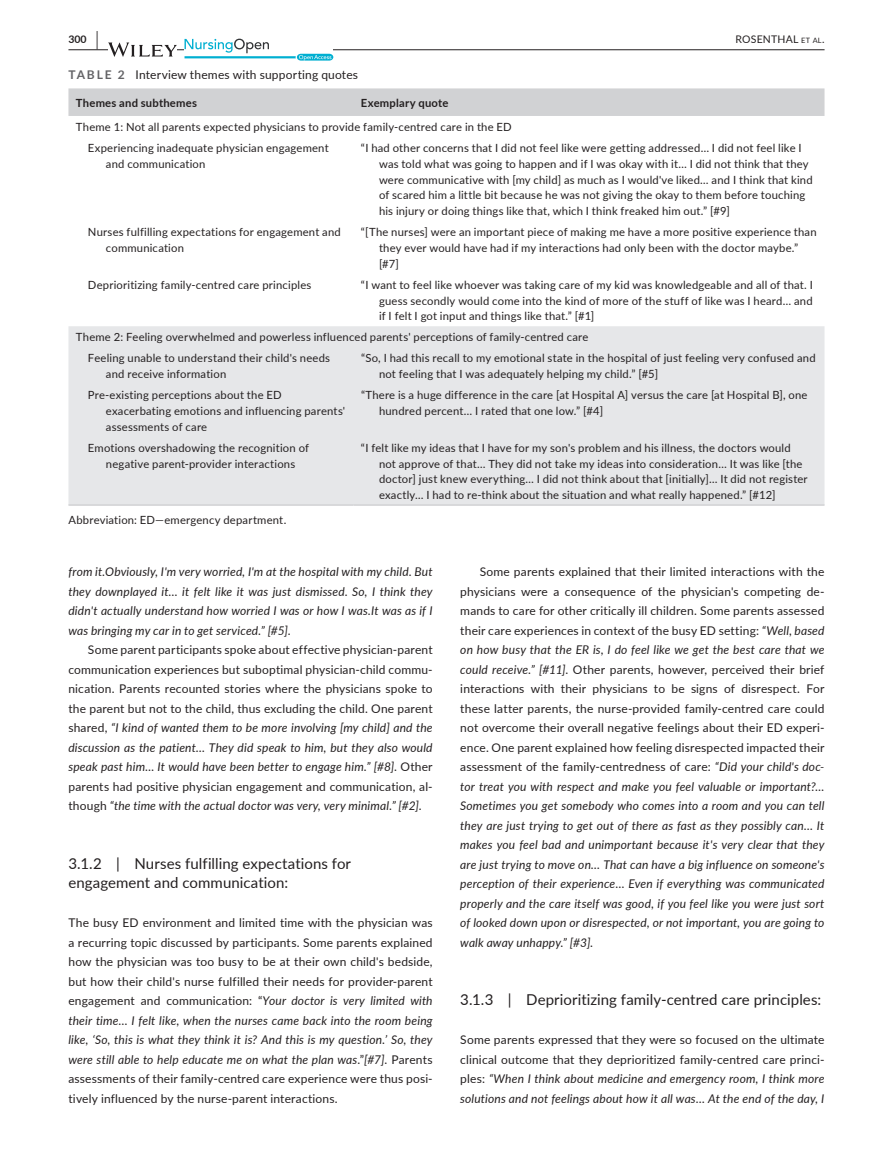
<style>
.page{position:relative;width:893px;height:1174px;background:#fff}
.page>*{position:absolute;margin:0;border:0;box-sizing:border-box;transform-origin:0 0}
.t1{font:15px/19.5px "Lato";letter-spacing:.005em;color:#231f20}
.t2{font:12px/19.5px "Lato";letter-spacing:.015em;color:#231f20;text-align:justify}
.t3{font:italic 12px/19.5px "Lato";letter-spacing:.015em;color:#231f20;text-align:justify}
.t4{font:11.25px/15.8px "Lato";letter-spacing:.015em;color:#231f20}
.t5{font:700 11.25px "Lato";letter-spacing:.02em;color:#231f20}
.t6{font:10.5px "Lato";letter-spacing:.02em;color:#231f20}
.t7{font:700 10.5px "Lato";color:#231f20}
.s1{font-size:19.5px}
.s2{font-size:7.35px}
.s3{font-weight:700;color:#636366}
.s4{font-style:normal}
.s5{font-style:italic}
</style>
<div class="page">
<hr style="left:68px;top:49px;width:756px;height:1px;background:#231f20">
<svg style="left:108px;top:42px;width:69px;height:15px"></svg>
<svg style="left:185px;top:39px;width:148px;height:22px"></svg>
<div style="left:68px;top:88px;width:756px;height:28px;background:#d1d2d4"></div>
<div style="left:68px;top:326px;width:756px;height:178px;background:#e6e7e9"></div>
<hr style="left:68px;top:504px;width:285px;height:2px;background:#d1d2d4">
<hr style="left:353px;top:504px;width:471px;height:2px;background:#d1d2d4">
<p class="t7" style="left:68px;top:31px;width:31px">300 <span class="s1">|</span></p>
<p class="t6" style="left:736px;top:31px;width:90px">ROSENTHAL <span class="s2">et al</span>.</p>
<p class="t2" style="left:68px;top:64px;width:291px"><span class="s3">TABLE 2</span> Interview themes with supporting quotes</p>
<p class="t5" style="left:76px;top:94px;width:123px">Themes and subthemes</p>
<p class="t5" style="left:361px;top:94px;width:89px">Exemplary quote</p>
<p class="t4" style="left:88px;top:116px;width:425px;line-height:21px;text-indent:-12px">Theme 1: Not all parents expected physicians to provide family-centred care in the ED<br>Experiencing inadequate physician engagement</p>
<p class="t4" style="left:106px;top:155px;width:101px">and communication</p>
<p class="t4" style="left:379px;top:140px;width:435px;text-indent:-18px">“I had other concerns that I did not feel like were getting addressed… I did not feel like I was told what was going to happen and if I was okay with it… I did not think that they were communicative with [my child] as much as I would've liked… and I think that kind of scared him a little bit because he was not giving the okay to them before touching his injury or doing things like that, which I think freaked him out.” [#9]</p>
<p class="t4" style="left:106px;top:224px;width:236px;text-indent:-18px">Nurses fulfilling expectations for engagement and communication</p>
<p class="t4" style="left:379px;top:224px;width:439px;text-indent:-18px">“[The nurses] were an important piece of making me have a more positive experience than they ever would have had if my interactions had only been with the doctor maybe.” [#7]</p>
<p class="t4" style="left:88px;top:276px;width:225px">Deprioritizing family-centred care principles</p>
<p class="t4" style="left:379px;top:276px;width:435px;text-align:justify;text-indent:-18px">“I want to feel like whoever was taking care of my kid was knowledgeable and all of that. I guess secondly would come into the kind of more of the stuff of like was I heard… and if I felt I got input and things like that.” [#1]</p>
<p class="t4" style="left:88px;top:326px;width:502px;line-height:21px;text-indent:-12px">Theme 2: Feeling overwhelmed and powerless influenced parents' perceptions of family-centred care<br>Feeling unable to understand their child's needs</p>
<p class="t4" style="left:106px;top:366px;width:122px">and receive information</p>
<p class="t4" style="left:379px;top:350px;width:438px;text-indent:-18px">“So, I had this recall to my emotional state in the hospital of just feeling very confused and not feeling that I was adequately helping my child.” [#5]</p>
<p class="t4" style="left:106px;top:387px;width:241px;text-indent:-18px">Pre-existing perceptions about the ED exacerbating emotions and influencing parents' assessments of care</p>
<p class="t4" style="left:379px;top:387px;width:430px;text-indent:-18px">“There is a huge difference in the care [at Hospital A] versus the care [at Hospital B], one hundred percent… I rated that one low.” [#4]</p>
<p class="t4" style="left:88px;top:439px;width:223px;text-align:center">Emotions overshadowing the recognition of negative parent-provider interactions</p>
<p class="t4" style="left:379px;top:439px;width:430px;text-indent:-18px">“I felt like my ideas that I have for my son's problem and his illness, the doctors would not approve of that… They did not take my ideas into consideration… It was like [the doctor] just knew everything… I did not think about that [initially]… It did not register exactly… I had to re-think about the situation and what really happened.” [#12]</p>
<p class="t4" style="left:68px;top:511px;width:219px">Abbreviation: ED—emergency department.</p>
<p class="t3" style="left:68px;top:561px;width:366px">from it.Obviously, I'm very worried, I'm at the hospital with my child. But they downplayed it… it felt like it was just dismissed. So, I think they didn't actually understand how worried I was or how I was.It was as if I was bringing my car in to get serviced.” [#5]<span class="s4">.</span></p>
<p class="t2" style="left:68px;top:639px;width:366px;text-indent:20px">Some parent participants spoke about effective physician-parent communication experiences but suboptimal physician-child commu&shy;nication. Parents recounted stories where the physicians spoke to the parent but not to the child, thus excluding the child. One parent shared, <span class="s5">“I kind of wanted them to be more involving [my child] and the discussion as the patient… They did speak to him, but they also would speak past him… It would have been better to engage him.” [#8]</span>. Other parents had positive physician engagement and communication, al&shy;though <span class="s5">“the time with the actual doctor was very, very minimal.” [#2]</span>.</p>
<h1 class="t1" style="left:68px;top:853px;width:284px">3.1.2 | Nurses fulfilling expectations for engagement and communication:</h1>
<p class="t2" style="left:68px;top:912px;width:366px">The busy ED environment and limited time with the physician was a recurring topic discussed by participants. Some parents explained how the physician was too busy to be at their own child's bedside, but how their child's nurse fulfilled their needs for provider-parent engagement and communication: “<span class="s5">Your doctor is very limited with their time… I felt like, when the nurses came back into the room being like, ‘So, this is what they think it is? And this is my question.’ So, they were still able to help educate me on what the plan was</span>.”<span class="s5">[#7]</span>. Parents assessments of their family-centred care experience were thus posi&shy;tively influenced by the nurse-parent interactions.</p>
<p class="t3" style="left:460px;top:561px;width:366px;text-indent:20px"><span class="s4">Some parents explained that their limited interactions with the physicians were a consequence of the physician's competing de&shy;mands to care for other critically ill children. Some parents assessed their care experiences in context of the busy ED setting:</span> “Well, based on how busy that the ER is, I do feel like we get the best care that we could receive.” [#11]<span class="s4">. Other parents, however, perceived their brief interactions with their physicians to be signs of disrespect. For these latter parents, the nurse-provided family-centred care could not overcome their overall negative feelings about their ED experi&shy;ence. One parent explained how feeling disrespected impacted their assessment of the family-centredness of care:</span> “Did your child's doc&shy;tor treat you with respect and make you feel valuable or important?… Sometimes you get somebody who comes into a room and you can tell they are just trying to get out of there as fast as they possibly can… It makes you feel bad and unimportant because it's very clear that they are just trying to move on… That can have a big influence on someone's perception of their experience… Even if everything was communicated properly and the care itself was good, if you feel like you were just sort of looked down upon or disrespected, or not important, you are going to walk away unhappy.” [#3]<span class="s4">.</span></p>
<h1 class="t1" style="left:460px;top:989px;width:362px">3.1.3 | Deprioritizing family-centred care principles:</h1>
<p class="t2" style="left:460px;top:1029px;width:366px">Some parents expressed that they were so focused on the ultimate clinical outcome that they deprioritized family-centred care princi&shy;ples: <span class="s5">“When I think about medicine and emergency room, I think more solutions and not feelings about how it all was… At the end of the day, I</span></p>
</div>
